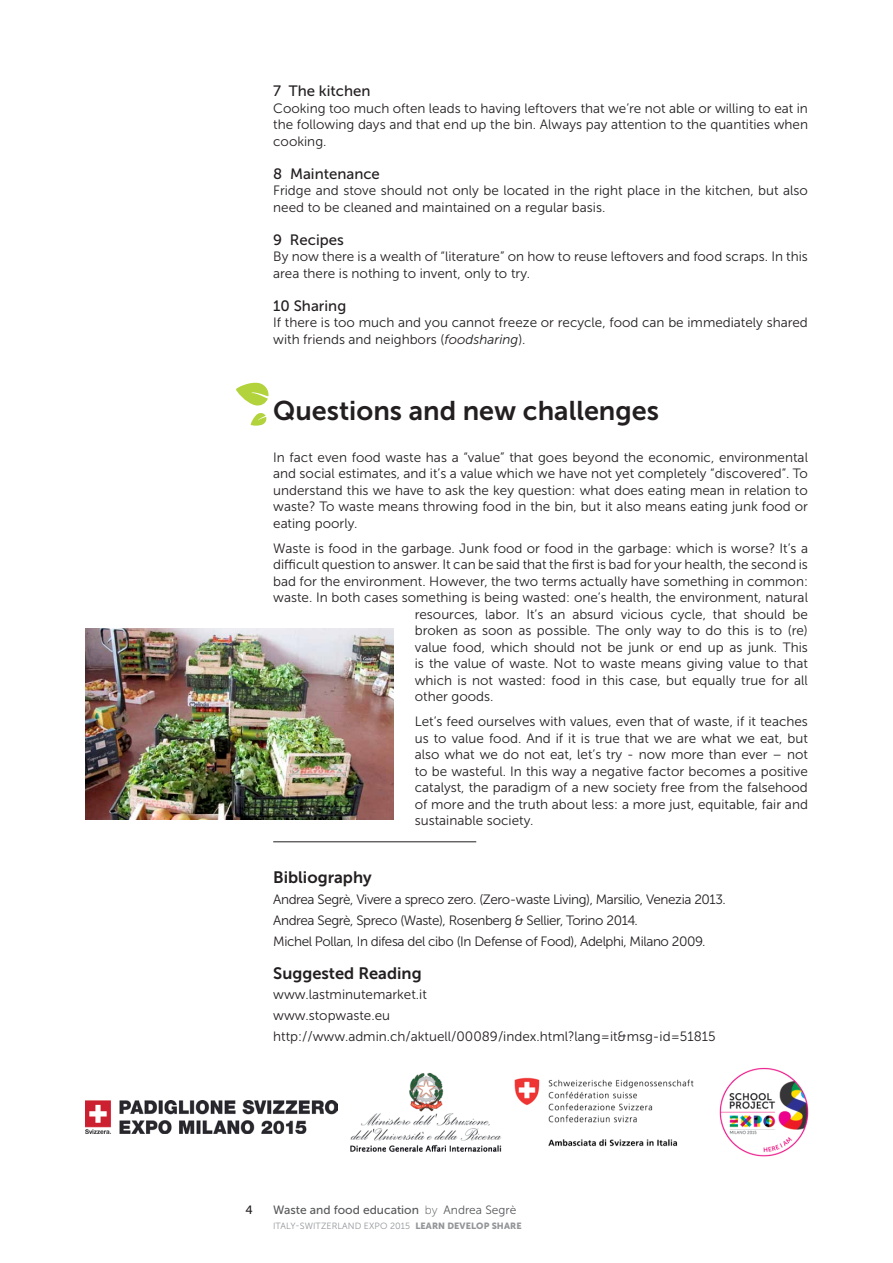
<style>
.page{position:relative;width:893px;height:1263px;background:#fff}
.page>*{position:absolute;margin:0;border:0;box-sizing:border-box;transform-origin:0 0}
.t1{font:27px "Museo Sans 700";color:#231f20}
.t2{font:16.5px "Museo Sans 700";color:#231f20}
.t3{font:15px "Museo Sans 500";color:#231f20}
.t4{font:13.5px/16.5px "Museo Sans 300";color:#231f20}
.t5{font:13.5px/20.7px "Museo Sans 300";letter-spacing:-.03em;color:#231f20}
.t6{font:12px "Museo Sans 500";color:#58595b}
.t7{font:12px "Museo Sans 500";color:#231f20}
.t8{font:9px "Museo Sans 300";letter-spacing:.01em;color:#939598}
.s1{font-style:italic}
.s2{font-family:"Museo Sans 100"}
.s3{font-family:"Museo Sans 300"}
.s4{font-family:"Museo Sans 900"}
</style>
<div class="page">
<img style="left:85px;top:628px;width:308px;height:191px">
<hr style="left:273px;top:841px;width:203px;height:1px;background:#231f20">
<svg style="left:236px;top:382px;width:33px;height:24px"></svg>
<svg style="left:250px;top:413px;width:17px;height:13px"></svg>
<img style="left:719px;top:1067px;width:90px;height:90px">
<img style="left:514px;top:1077px;width:180px;height:70px">
<img style="left:350px;top:1072px;width:152px;height:80px">
<img style="left:85px;top:1100px;width:253px;height:33px">
<p class="t3" style="left:273px;top:83px;width:99px">7 The kitchen</p>
<p class="t4" style="left:273px;top:100px;width:536px;text-align:justify">Cooking too much often leads to having leftovers that we’re not able or willing to eat in the following days and that end up the bin. Always pay attention to the quantities when cooking.</p>
<p class="t3" style="left:273px;top:165px;width:108px">8 Maintenance</p>
<p class="t4" style="left:273px;top:182px;width:536px">Fridge and stove should not only be located in the right place in the kitchen, but also need to be cleaned and maintained on a regular basis.</p>
<p class="t3" style="left:273px;top:231px;width:72px">9 Recipes</p>
<p class="t4" style="left:273px;top:248px;width:536px">By now there is a wealth of “literature” on how to reuse leftovers and food scraps. In this area there is nothing to invent, only to try.</p>
<p class="t3" style="left:273px;top:297px;width:75px">10 Sharing</p>
<p class="t4" style="left:273px;top:314px;width:536px">If there is too much and you cannot freeze or recycle, food can be immediately shared with friends and neighbors (<span class="s1">foodsharing</span>).</p>
<h1 class="t1" style="left:273px;top:396px;width:387px">Questions and new challenges</h1>
<p class="t4" style="left:273px;top:449px;width:536px;text-align:justify">In fact even food waste has a “value” that goes beyond the economic, environmental and social estimates, and it’s a value which we have not yet completely “discovered”. To understand this we have to ask the key question: what does eating mean in relation to waste? To waste means throwing food in the bin, but it also means eating junk food or eating poorly.</p>
<p class="t4" style="left:273px;top:540px;width:536px">Waste is food in the garbage. Junk food or food in the garbage: which is worse? It’s a</p>
<p class="t4" style="left:273px;top:556px;width:536px">difficult question to answer. It can be said that the first is bad for your health, the second is</p>
<p class="t4" style="left:273px;top:573px;width:536px">bad for the environment. However, the two terms actually have something in common:</p>
<p class="t4" style="left:273px;top:589px;width:536px">waste. In both cases something is being wasted: one’s health, the environment, natural</p>
<p class="t4" style="left:415px;top:606px;width:395px">resources, labor. It’s an absurd vicious cycle, that should be</p>
<p class="t4" style="left:415px;top:622px;width:395px">broken as soon as possible. The only way to do this is to (re)</p>
<p class="t4" style="left:415px;top:639px;width:395px">value food, which should not be junk or end up as junk. This</p>
<p class="t4" style="left:415px;top:655px;width:395px">is the value of waste. N ot to waste means giving value to that</p>
<p class="t4" style="left:415px;top:672px;width:395px">which is not wasted: food in this case, but equally true for all</p>
<p class="t4" style="left:415px;top:688px;width:80px">other goods.</p>
<p class="t4" style="left:415px;top:713px;width:395px;text-align:justify">Let’s feed ourselves with values, even that of waste, if it teaches us to value food. And if it is true that we are what we eat, but also what we do not eat, let’s try - now more than ever – not to be wasteful. In this way a negative factor becomes a positive catalyst, the paradigm of a new society free from the falsehood of more and the truth about less: a more just, equitable, fair and sustainable society.</p>
<p class="t2" style="left:273px;top:868px;width:100px">Bibliography</p>
<p class="t5" style="left:273px;top:889px;width:454px">Andrea Segrè, Vivere a spreco zero. (Zero-waste Living), Marsilio, Venezia 2013.<br>Andrea Segrè, Spreco (Waste), Rosenberg &amp; Sellier, Torino 2014.<br>Michel Pollan, In difesa del cibo (In Defense of Food), Adelphi, Milano 2009.</p>
<p class="t2" style="left:273px;top:964px;width:150px">Suggested Reading</p>
<p class="t4" style="left:273px;top:984px;width:444px;line-height:20.7px">www.lastminutemarket.it<br>www.stopwaste.eu http://www.admin.ch/aktuell/00089/index.html?lang=it&amp;msg-id=51815</p>
<p class="t7" style="left:245px;top:1203px;width:9px">4</p>
<p class="t6" style="left:273px;top:1203px;width:245px">Waste and food education <span class="s2">by</span> <span class="s3">Andrea Segrè</span></p>
<p class="t8" style="left:273px;top:1221px;width:250px">Italy-Switzerland EXPO 2015 <span class="s4">LEARN DEVELOP SHARE</span></p>
</div>
